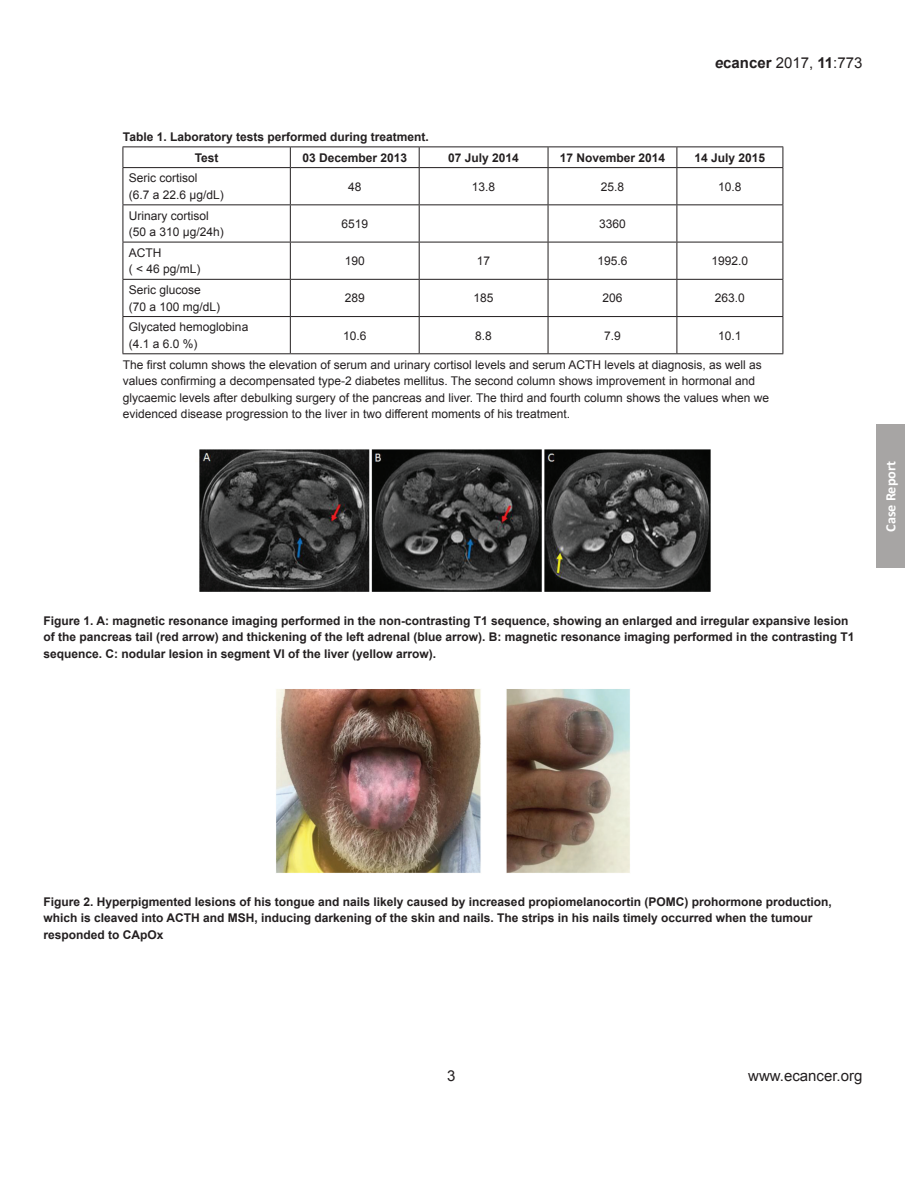
<style>
.page{position:relative;width:918px;height:1188px;background:#fff}
.page>*{position:absolute;margin:0;border:0;box-sizing:border-box;transform-origin:0 0}
.t1{font:15px "Arial";color:#231f20}
.t2{font:700 14.25px "Calibri";color:#fff}
.t3{font:700 12px/16.5px "Arial";color:#231f20}
.t4{font:12px/16.5px "Arial";color:#231f20}
.s1{font-weight:700;font-style:italic}
.s2{font-weight:700}
</style>
<div class="page">
<div style="left:876px;top:425px;width:29px;height:143px;background:#a7a5a4"></div>
<hr style="left:123px;top:147px;width:167px;height:1px;background:#231f20">
<svg style="left:123px;top:147px;width:1px;height:20px"></svg>
<hr style="left:290px;top:147px;width:129px;height:1px;background:#231f20">
<svg style="left:290px;top:147px;width:1px;height:20px"></svg>
<hr style="left:419px;top:147px;width:129px;height:1px;background:#231f20">
<svg style="left:419px;top:147px;width:1px;height:20px"></svg>
<hr style="left:548px;top:147px;width:129px;height:1px;background:#231f20">
<svg style="left:548px;top:147px;width:1px;height:20px"></svg>
<hr style="left:677px;top:147px;width:106px;height:1px;background:#231f20">
<svg style="left:677px;top:147px;width:1px;height:20px"></svg>
<svg style="left:783px;top:147px;width:1px;height:20px"></svg>
<hr style="left:123px;top:167px;width:167px;height:1px;background:#231f20">
<hr style="left:123px;top:168px;width:1px;height:36px;background:#231f20">
<hr style="left:290px;top:167px;width:129px;height:1px;background:#231f20">
<hr style="left:290px;top:168px;width:1px;height:36px;background:#231f20">
<hr style="left:419px;top:167px;width:129px;height:1px;background:#231f20">
<hr style="left:419px;top:168px;width:1px;height:36px;background:#231f20">
<hr style="left:548px;top:167px;width:129px;height:1px;background:#231f20">
<hr style="left:548px;top:168px;width:1px;height:36px;background:#231f20">
<hr style="left:677px;top:167px;width:106px;height:1px;background:#231f20">
<hr style="left:677px;top:168px;width:1px;height:36px;background:#231f20">
<hr style="left:783px;top:168px;width:1px;height:36px;background:#231f20">
<hr style="left:123px;top:204px;width:167px;height:1px;background:#231f20">
<hr style="left:123px;top:205px;width:1px;height:37px;background:#231f20">
<hr style="left:290px;top:204px;width:129px;height:1px;background:#231f20">
<hr style="left:290px;top:205px;width:1px;height:37px;background:#231f20">
<hr style="left:419px;top:204px;width:129px;height:1px;background:#231f20">
<hr style="left:419px;top:205px;width:1px;height:37px;background:#231f20">
<hr style="left:548px;top:204px;width:129px;height:1px;background:#231f20">
<hr style="left:548px;top:205px;width:1px;height:37px;background:#231f20">
<hr style="left:677px;top:204px;width:106px;height:1px;background:#231f20">
<hr style="left:677px;top:205px;width:1px;height:37px;background:#231f20">
<hr style="left:783px;top:205px;width:1px;height:37px;background:#231f20">
<hr style="left:123px;top:242px;width:167px;height:1px;background:#231f20">
<hr style="left:123px;top:242px;width:1px;height:37px;background:#231f20">
<hr style="left:290px;top:242px;width:129px;height:1px;background:#231f20">
<hr style="left:290px;top:242px;width:1px;height:37px;background:#231f20">
<hr style="left:419px;top:242px;width:129px;height:1px;background:#231f20">
<hr style="left:419px;top:242px;width:1px;height:37px;background:#231f20">
<hr style="left:548px;top:242px;width:129px;height:1px;background:#231f20">
<hr style="left:548px;top:242px;width:1px;height:37px;background:#231f20">
<hr style="left:677px;top:242px;width:106px;height:1px;background:#231f20">
<hr style="left:677px;top:242px;width:1px;height:37px;background:#231f20">
<hr style="left:783px;top:242px;width:1px;height:37px;background:#231f20">
<hr style="left:123px;top:279px;width:167px;height:1px;background:#231f20">
<hr style="left:123px;top:280px;width:1px;height:36px;background:#231f20">
<hr style="left:290px;top:279px;width:129px;height:1px;background:#231f20">
<hr style="left:290px;top:280px;width:1px;height:36px;background:#231f20">
<hr style="left:419px;top:279px;width:129px;height:1px;background:#231f20">
<hr style="left:419px;top:280px;width:1px;height:36px;background:#231f20">
<hr style="left:548px;top:279px;width:129px;height:1px;background:#231f20">
<hr style="left:548px;top:280px;width:1px;height:36px;background:#231f20">
<hr style="left:677px;top:279px;width:106px;height:1px;background:#231f20">
<hr style="left:677px;top:280px;width:1px;height:36px;background:#231f20">
<hr style="left:783px;top:280px;width:1px;height:36px;background:#231f20">
<hr style="left:123px;top:316px;width:167px;height:1px;background:#231f20">
<hr style="left:123px;top:317px;width:1px;height:36px;background:#231f20">
<hr style="left:290px;top:316px;width:129px;height:1px;background:#231f20">
<hr style="left:290px;top:317px;width:1px;height:36px;background:#231f20">
<hr style="left:419px;top:316px;width:129px;height:1px;background:#231f20">
<hr style="left:419px;top:317px;width:1px;height:36px;background:#231f20">
<hr style="left:548px;top:316px;width:129px;height:1px;background:#231f20">
<hr style="left:548px;top:317px;width:1px;height:36px;background:#231f20">
<hr style="left:677px;top:316px;width:106px;height:1px;background:#231f20">
<hr style="left:677px;top:317px;width:1px;height:36px;background:#231f20">
<hr style="left:783px;top:317px;width:1px;height:36px;background:#231f20">
<hr style="left:123px;top:353px;width:167px;height:1px;background:#231f20">
<hr style="left:290px;top:353px;width:129px;height:1px;background:#231f20">
<hr style="left:419px;top:353px;width:129px;height:1px;background:#231f20">
<hr style="left:548px;top:353px;width:129px;height:1px;background:#231f20">
<hr style="left:677px;top:353px;width:106px;height:1px;background:#231f20">
<img style="left:199px;top:449px;width:512px;height:143px">
<img style="left:276px;top:689px;width:354px;height:184px">
<p class="t1" style="left:715px;top:53px;width:149px"><span class="s1">e</span><span class="s2">cancer</span> 2017, <span class="s2">11</span>:773</p>
<p class="t3" style="left:195px;top:127px;width:236px;line-height:20.7px;text-indent:-72px">Table 1. Laboratory tests performed during treatment.<br>Test</p>
<p class="t3" style="left:302px;top:150px;width:106px">03 December 2013</p>
<p class="t3" style="left:448px;top:150px;width:72px">07 July 2014</p>
<p class="t3" style="left:560px;top:150px;width:107px">17 November 2014</p>
<p class="t3" style="left:695px;top:150px;width:72px">14 July 2015</p>
<p class="t4" style="left:129px;top:170px;width:96px">Seric cortisol<br>(6.7 a 22.6 µg/dL)</p>
<p class="t4" style="left:348px;top:178px;width:15px">48</p>
<p class="t4" style="left:472px;top:178px;width:25px">13.8</p>
<p class="t4" style="left:601px;top:178px;width:25px">25.8</p>
<p class="t4" style="left:718px;top:178px;width:25px">10.8</p>
<p class="t4" style="left:129px;top:207px;width:96px">Urinary cortisol (50 a 310 µg/24h)</p>
<p class="t4" style="left:341px;top:216px;width:28px">6519</p>
<p class="t4" style="left:599px;top:216px;width:28px">3360</p>
<p class="t4" style="left:129px;top:245px;width:73px">ACTH<br>( &lt; 46 pg/mL)</p>
<p class="t4" style="left:345px;top:253px;width:22px">190</p>
<p class="t4" style="left:477px;top:253px;width:15px">17</p>
<p class="t4" style="left:597px;top:253px;width:32px">195.6</p>
<p class="t4" style="left:712px;top:253px;width:38px">1992.0</p>
<p class="t4" style="left:129px;top:282px;width:93px">Seric glucose (70 a 100 mg/dL)</p>
<p class="t4" style="left:345px;top:290px;width:22px">289</p>
<p class="t4" style="left:474px;top:290px;width:22px">185</p>
<p class="t4" style="left:602px;top:290px;width:22px">206</p>
<p class="t4" style="left:715px;top:290px;width:32px">263.0</p>
<p class="t4" style="left:129px;top:319px;width:121px">Glycated hemoglobina (4.1 a 6.0 %)</p>
<p class="t4" style="left:343px;top:327px;width:25px">10.6</p>
<p class="t4" style="left:475px;top:327px;width:18px">8.8</p>
<p class="t4" style="left:604px;top:327px;width:18px">7.9</p>
<p class="t4" style="left:718px;top:327px;width:25px">10.1</p>
<p class="t4" style="left:123px;top:356px;width:648px">The first column shows the elevation of serum and urinary cortisol levels and serum ACTH levels at diagnosis, as well as values confirming a decompensated type-2 diabetes mellitus. The second column shows improvement in hormonal and glycaemic levels after debulking surgery of the pancreas and liver. The third and fourth column shows the values when we evidenced disease progression to the liver in two different moments of his treatment.</p>
<p class="t2" style="left:882px;top:532px;width:72px;rotate:-90deg">Case Report</p>
<p class="t3" style="left:44px;top:613px;width:812px">Figure 1. A: magnetic resonance imaging performed in the non-contrasting T1 sequence, showing an enlarged and irregular expansive lesion of the pancreas tail (red arrow) and thickening of the left adrenal (blue arrow). B: magnetic resonance imaging performed in the contrasting T1 sequence. C: nodular lesion in segment VI of the liver (yellow arrow).</p>
<p class="t3" style="left:44px;top:894px;width:790px">Figure 2. Hyperpigmented lesions of his tongue and nails likely caused by increased propiomelanocortin (POMC) prohormone production, which is cleaved into ACTH and MSH, inducing darkening of the skin and nails. The strips in his nails timely occurred when the tumour responded to CApOx</p>
<p class="t1" style="left:447px;top:1066px;width:10px">3</p>
<p class="t1" style="left:748px;top:1066px;width:116px">www.ecancer.org</p>
</div>
